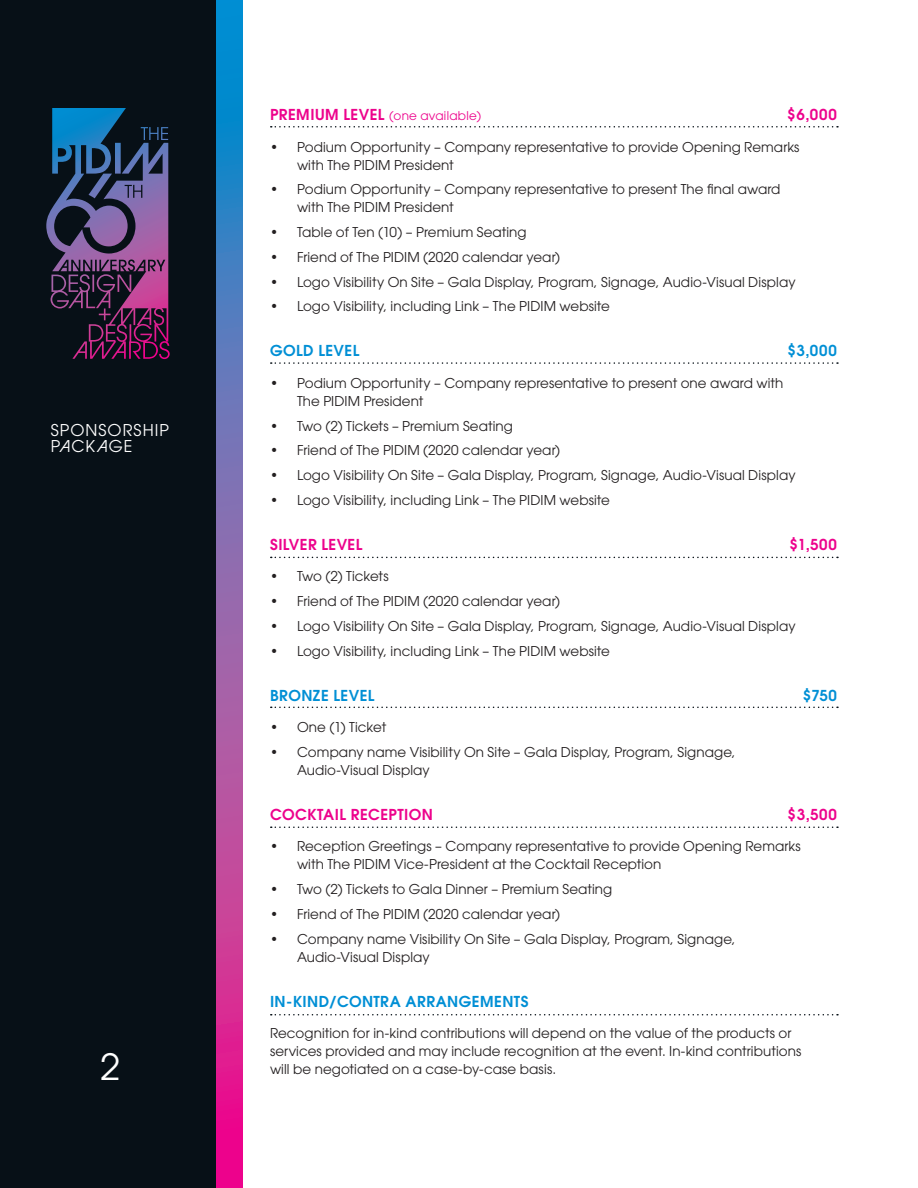
<style>
.page{position:relative;width:918px;height:1188px;background:#fff}
.page>*{position:absolute;margin:0;border:0;box-sizing:border-box;transform-origin:0 0}
.t1{font:36px "ITC Avant Garde Pro";color:#fff}
.t2{font:16.2px/16.6px "ITC Avant Garde Pro";letter-spacing:.06em;color:#fff}
.t3{font:600 15px "Avant Garde";letter-spacing:.03em;color:#008fd5}
.t4{font:600 15px "Avant Garde";letter-spacing:.03em;color:#ed028c}
.t5{font:13.5px/18px "Avant Garde";letter-spacing:.005em;color:#231f20}
.t6{font:12px "Avant Garde";letter-spacing:.025em;color:#ed028c}
.s1{font-weight:600;font-size:15px}
</style>
<div class="page">
<div style="left:0;top:0;width:216px;height:1188px;background:#071017"></div>
<svg style="left:216px;top:0;width:27px;height:1188px;background:#865dad"></svg>
<svg style="left:46px;top:108px;width:122px;height:251px"></svg>
<svg style="left:271px;top:126px;width:567px;height:2px"></svg>
<svg style="left:271px;top:362px;width:567px;height:2px"></svg>
<svg style="left:271px;top:557px;width:567px;height:1px"></svg>
<svg style="left:271px;top:707px;width:567px;height:1px"></svg>
<svg style="left:271px;top:826px;width:567px;height:2px"></svg>
<svg style="left:271px;top:1014px;width:567px;height:2px"></svg>
<p class="t2" style="left:51px;top:421px;width:120px">SPONSORSHIP<br>PACKAGE</p>
<h1 class="t1" style="left:100px;top:1044px;width:21px">2</h1>
<p class="t6" style="left:270px;top:109px;width:213px"><span class="s1">PREMIUM LEVEL</span> (one available)</p>
<p class="t4" style="left:787px;top:105px;width:51px">$6,000</p>
<p class="t5" style="left:297px;top:138px;width:504px;text-indent:-27px">• Podium Opportunity – Company representative to provide Opening Remarks with The PIDIM President</p>
<p class="t5" style="left:297px;top:180px;width:485px;text-indent:-27px">• Podium Opportunity – Company representative to present The final award with The PIDIM President</p>
<p class="t5" style="left:270px;top:223px;width:258px">• Table of Ten (10) – Premium Seating</p>
<p class="t5" style="left:270px;top:248px;width:292px">• Friend of The PIDIM (2020 calendar year)</p>
<p class="t5" style="left:270px;top:273px;width:527px">• Logo Visibility On Site – Gala Display, Program, Signage, Audio-Visual Display</p>
<p class="t5" style="left:270px;top:297px;width:342px">• Logo Visibility, including Link – The PIDIM website</p>
<p class="t3" style="left:270px;top:341px;width:91px">GOLD LEVEL</p>
<p class="t3" style="left:787px;top:341px;width:51px">$3,000</p>
<p class="t5" style="left:297px;top:374px;width:488px;text-indent:-27px">• Podium Opportunity – Company representative to present one award with<br>The PIDIM President</p>
<p class="t5" style="left:270px;top:417px;width:244px">• Two (2) Tickets – Premium Seating</p>
<p class="t5" style="left:270px;top:441px;width:292px">• Friend of The PIDIM (2020 calendar year)</p>
<p class="t5" style="left:270px;top:466px;width:527px">• Logo Visibility On Site – Gala Display, Program, Signage, Audio-Visual Display</p>
<p class="t5" style="left:270px;top:491px;width:342px">• Logo Visibility, including Link – The PIDIM website</p>
<p class="t4" style="left:270px;top:534px;width:94px">SILVER LEVEL</p>
<p class="t4" style="left:789px;top:534px;width:49px">$1,500</p>
<p class="t5" style="left:270px;top:567px;width:120px">• Two (2) Tickets</p>
<p class="t5" style="left:270px;top:592px;width:292px">• Friend of The PIDIM (2020 calendar year)</p>
<p class="t5" style="left:270px;top:617px;width:527px">• Logo Visibility On Site – Gala Display, Program, Signage, Audio-Visual Display</p>
<p class="t5" style="left:270px;top:642px;width:342px">• Logo Visibility, including Link – The PIDIM website</p>
<p class="t3" style="left:270px;top:685px;width:106px">BRONZE LEVEL</p>
<p class="t3" style="left:803px;top:685px;width:36px">$750</p>
<p class="t5" style="left:270px;top:718px;width:118px">• One (1) Ticket</p>
<p class="t5" style="left:297px;top:743px;width:440px;text-indent:-27px">• Company name Visibility On Site – Gala Display, Program, Signage,<br>Audio-Visual Display</p>
<p class="t4" style="left:270px;top:804px;width:165px">COCKTAIL RECEPTION</p>
<p class="t4" style="left:788px;top:804px;width:51px">$3,500</p>
<p class="t5" style="left:297px;top:837px;width:505px;text-indent:-27px">• Reception Greetings – Company representative to provide Opening Remarks with The PIDIM Vice-President at the Cocktail Reception</p>
<p class="t5" style="left:270px;top:880px;width:344px">• Two (2) Tickets to Gala Dinner – Premium Seating</p>
<p class="t5" style="left:270px;top:905px;width:292px">• Friend of The PIDIM (2020 calendar year)</p>
<p class="t5" style="left:297px;top:930px;width:440px;text-indent:-27px">• Company name Visibility On Site – Gala Display, Program, Signage,<br>Audio-Visual Display</p>
<p class="t3" style="left:270px;top:991px;width:260px">IN-KIND/CONTRA ARRANGEMENTS</p>
<p class="t5" style="left:270px;top:1024px;width:533px">Recognition for in-kind contributions will depend on the value of the products or services provided and may include recognition at the event. In-kind contributions will be negotiated on a case-by-case basis.</p>
</div>
